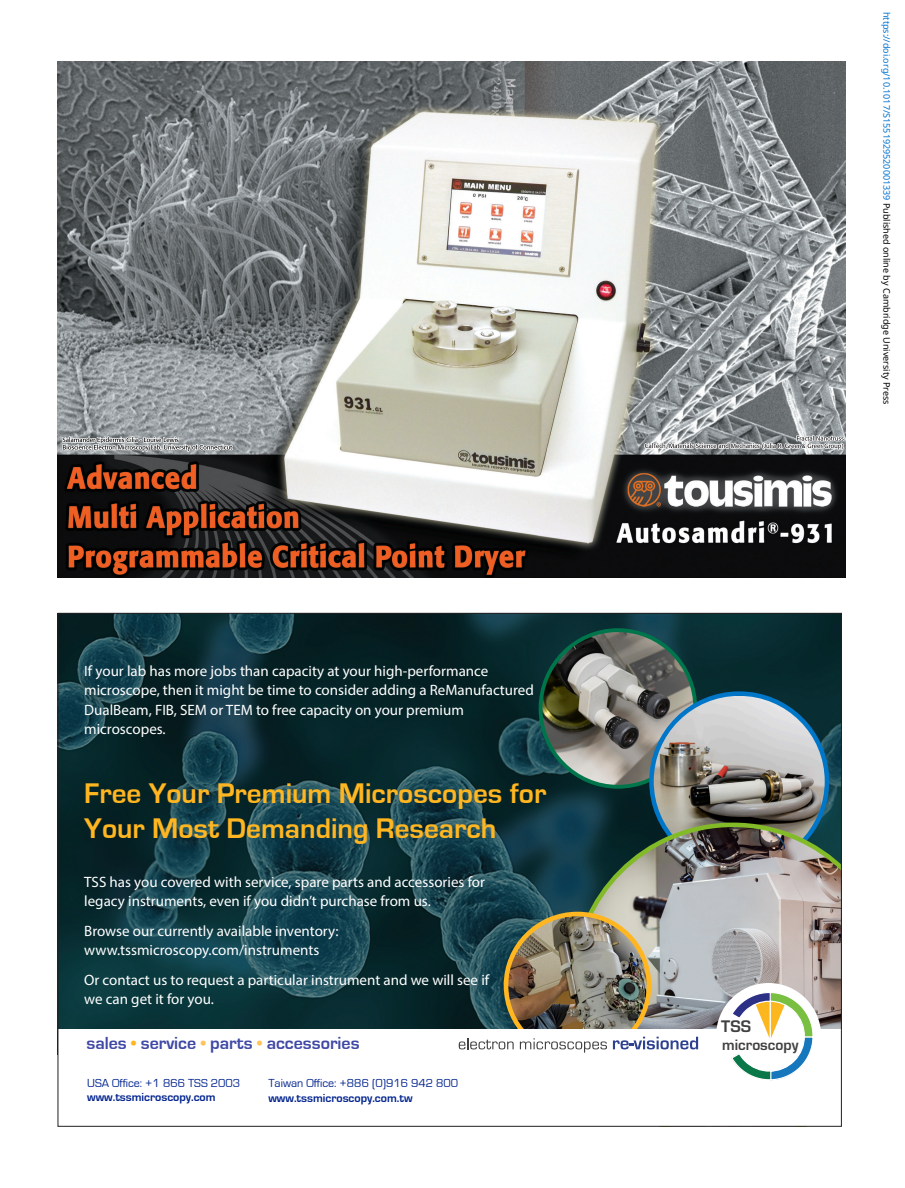
<style>
.page{position:relative;width:905px;height:1188px;background:#fff}
.page>*{position:absolute;margin:0;border:0;box-sizing:border-box;transform-origin:0 0}
.t1{font:700 29.25px/35.1px "Eurostile";color:#ffb620}
.t2{font:700 18px "Eurostile";color:#3f48a5}
.t3{font:700 17.4px "Eurostile";color:#414041}
.t4{font:700 15.6px "Eurostile";color:#414041}
.t5{font:15px/19.5px "Myriad Pro";color:#fff}
.t6{font:12px "Eurostile";color:#00238e}
.t7{font:700 12px "Eurostile";color:#00238e}
.t8{font:9px "Noto Sans";color:#0172cf}
.s1{color:#ffb620}
.s2{color:#ffc458}
.s3{color:#000}
</style>
<div class="page">
<img style="left:60px;top:615px;width:779px;height:414px">
<img style="left:540px;top:630px;width:155px;height:157px">
<div style="left:538px;top:628px;width:159px;height:161px;border:4px solid #00754b;border-radius:50%"></div>
<img style="left:651px;top:696px;width:174px;height:127px">
<img style="left:572px;top:823px;width:267px;height:206px">
<img style="left:506px;top:914px;width:143px;height:143px;border-radius:71px">
<div style="left:503px;top:912px;width:148px;height:147px;border:5px solid #ffb620;border-radius:50%"></div>
<div style="left:58px;top:1030px;width:783px;height:96px;background:#fff"></div>
<div style="left:716px;top:984px;width:104px;height:104px;background:#fff;border-radius:50%"></div>
<div style="left:716px;top:983px;width:105px;height:106px;border:2px solid #fff;border-radius:50%"></div>
<svg style="left:730px;top:992px;width:83px;height:88px"></svg>
<svg style="left:458px;top:1038px;width:55px;height:11px"></svg>
<svg style="left:520px;top:1038px;width:87px;height:15px"></svg>
<svg style="left:613px;top:1037px;width:85px;height:12px"></svg>
<img style="left:58px;top:62px;width:787px;height:516px">
<img style="left:796px;top:435px;width:18px;height:1px">
<img style="left:796px;top:436px;width:47px;height:5px">
<img style="left:99px;top:436px;width:39px;height:7px">
<img style="left:63px;top:437px;width:113px;height:5px">
<p class="t5" style="left:84px;top:661px;width:451px">If your lab has more jobs than capacity at your high-performance microscope, then it might be time to consider adding a ReManufactured DualBeam, FIB, SEM or TEM to free capacity on your premium microscopes.</p>
<h1 class="t1" style="left:84px;top:776px;width:463px">Free Your Premium Microscopes for<br>Your Most Demanding Research</h1>
<p class="t5" style="left:84px;top:872px;width:402px">TSS has you covered with service, spare parts and accessories for legacy instruments, even if you didn’t purchase from us.</p>
<p class="t5" style="left:84px;top:921px;width:256px">Browse our currently available inventory: www.tssmicroscopy.com/instruments</p>
<p class="t5" style="left:84px;top:970px;width:406px">Or contact us to request a particular instrument and we will see if we can get it for you.</p>
<p class="t2" style="left:86px;top:1033px;width:275px">sales <span class="s1">•</span> service <span class="s2">•</span> parts <span class="s2">•</span> accessories</p>
<p class="t6" style="left:87px;top:1076px;width:154px">USA Office: +1 866 TSS 2003</p>
<p class="t7" style="left:87px;top:1091px;width:130px">www.tssmicroscopy.com</p>
<p class="t6" style="left:268px;top:1077px;width:191px">Taiwan Office: +886 (0)916 942 800</p>
<p class="t7" style="left:268px;top:1091px;width:145px">www.tssmicroscopy.com.tw</p>
<p class="t8" style="left:893px;top:12px;width:394px;rotate:90deg">https://doi.org/10.1017/S1551929520001339 <span class="s3">Published online by Cambridge University Press</span></p>
<p class="t3" style="left:721px;top:1017px;width:31px">TSS</p>
<p class="t4" style="left:722px;top:1036px;width:78px">microscopy</p>
</div>
